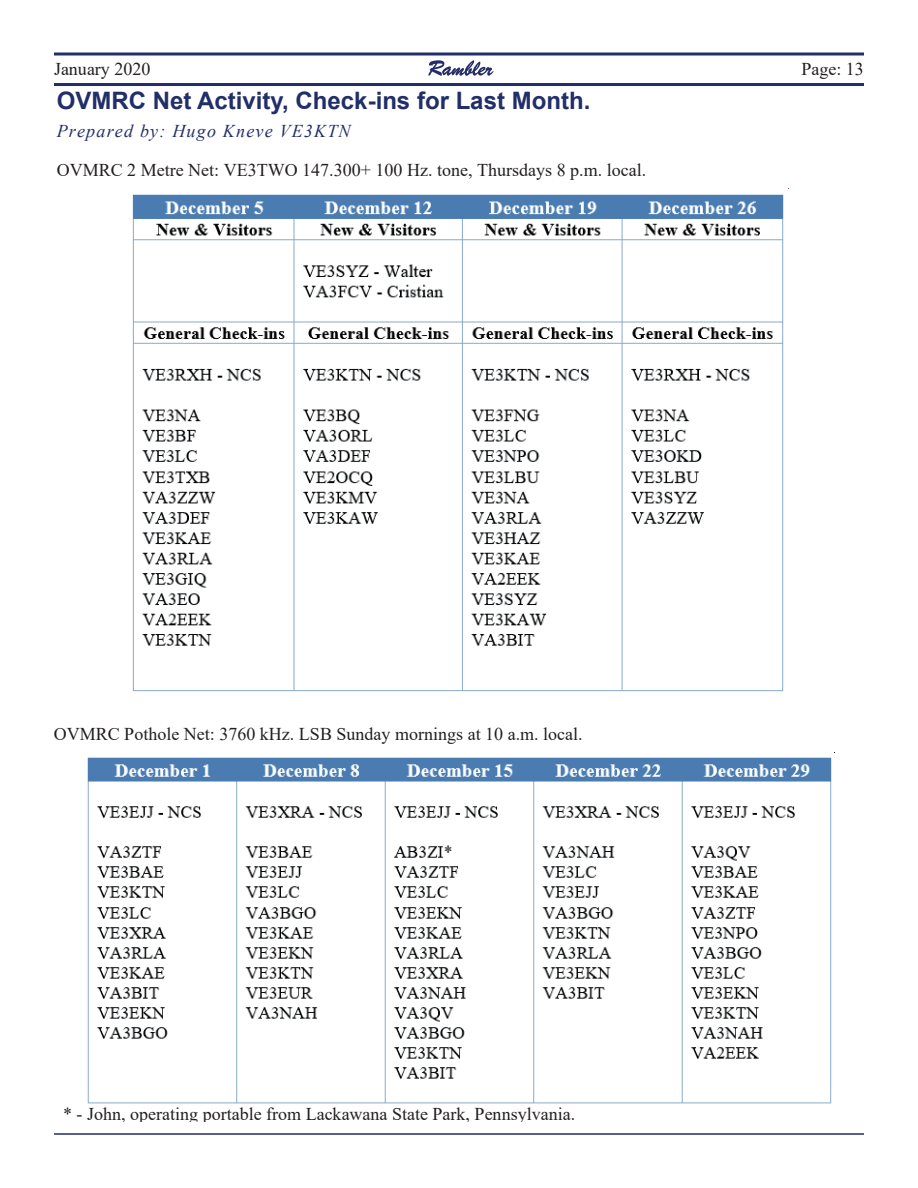
<style>
.page{position:relative;width:918px;height:1188px;background:#fff}
.page>*{position:absolute;margin:0;border:0;box-sizing:border-box;transform-origin:0 0}
.t1{font:700 24px "Arial";color:#222e68}
.t2{font:18px "Times New Roman";color:#231f20}
.t3{font:italic 18px "Times New Roman";letter-spacing:.065em;color:#222e68}
</style>
<div class="page">
<svg style="left:54px;top:52px;width:810px;height:4px;background:#59628d"></svg>
<hr style="left:54px;top:83px;width:810px;height:3px;background:#222e68">
<svg style="left:428px;top:60px;width:65px;height:16px"></svg>
<hr style="left:54px;top:1133px;width:810px;height:2px;background:#242d67">
<img style="left:87px;top:757px;width:745px;height:347px">
<img style="left:132px;top:194px;width:652px;height:498px">
<p class="t2" style="left:54px;top:63px;width:98px">January 2020</p>
<p class="t2" style="left:801px;top:63px;width:64px">Page: 13</p>
<h1 class="t1" style="left:57px;top:92px;width:535px">OVMRC Net Activity, Check-ins for Last Month.</h1>
<p class="t3" style="left:57px;top:125px;width:295px">Prepared by: Hugo Kneve VE3KTN</p>
<p class="t2" style="left:57px;top:164px;width:591px">OVMRC 2 Metre Net: VE3TWO 147.300+ 100 Hz. tone, Thursdays 8 p.m. local.</p>
<p class="t2" style="left:54px;top:728px;width:530px">OVMRC Pothole Net: 3760 kHz. LSB Sunday mornings at 10 a.m. local.</p>
<p class="t2" style="left:63px;top:1108px;width:514px">* - John, operating portable from Lackawana State Park, Pennsylvania.</p>
</div>
